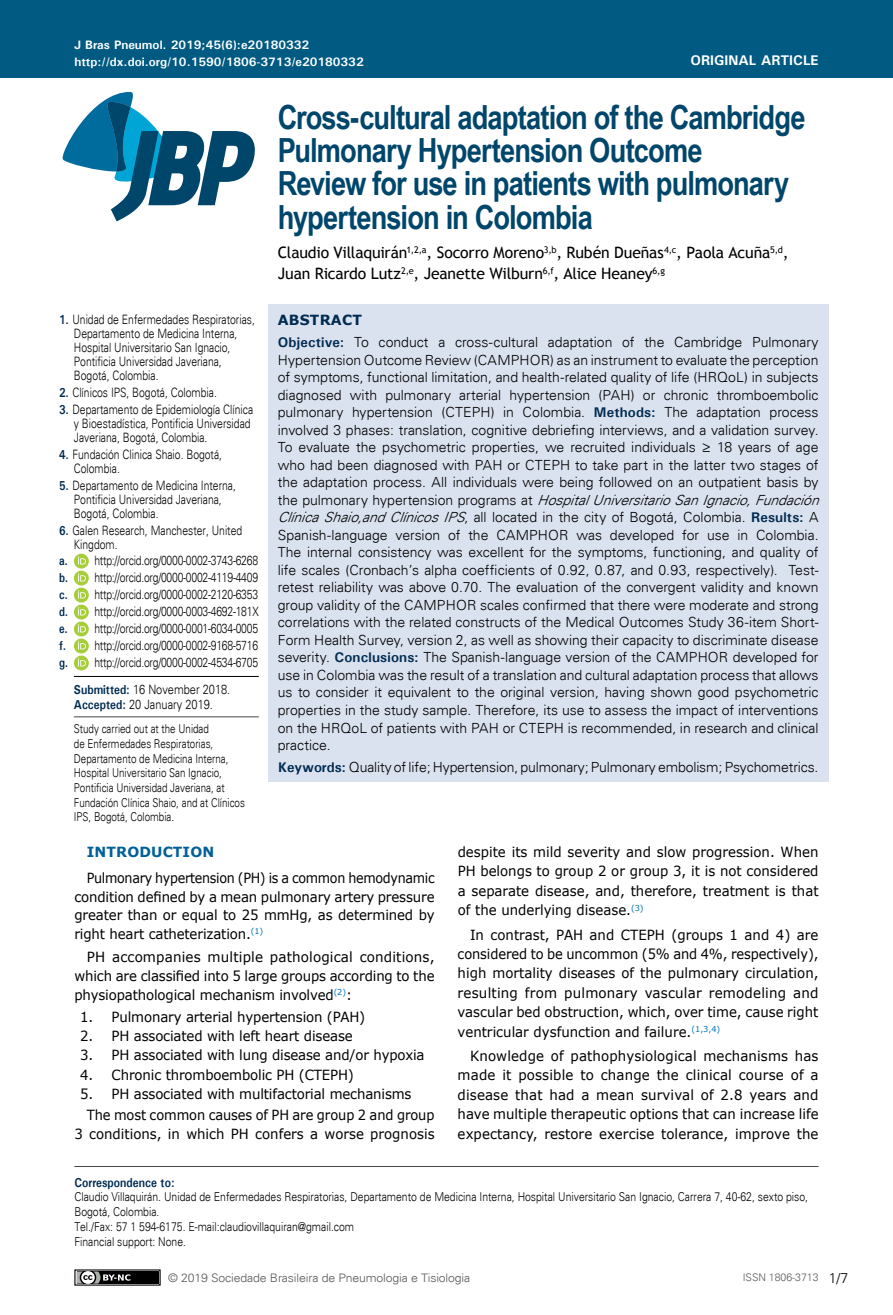
<style>
.page{position:relative;width:893px;height:1315px;background:#fff}
.page>*{position:absolute;margin:0;border:0;box-sizing:border-box;transform-origin:0 0}
.t1{font:700 33.25px/33.2px "Arial Narrow";letter-spacing:-.025em;color:#00466b}
.t2{font:15.75px/21px "Trebuchet MS";letter-spacing:-.015em;color:#000}
.t3{font:300 14px/17.5px "Univers";color:#000}
.t4{font:14px/19.4px "Verdana";letter-spacing:-.01em;color:#000;text-align:justify;scale:.95 1}
.t5{font:14px/19.4px "Verdana";letter-spacing:-.01em;color:#000;text-align:justify;scale:.96 1}
.t6{font:14px/18.6px "Verdana";letter-spacing:-.01em;color:#000;text-align:justify;scale:.91 1}
.t7{font:700 14px "Univers";color:#fff}
.t8{font:700 14px "Verdana";letter-spacing:.01em;color:#01609a}
.t9{font:700 14px "Verdana";letter-spacing:.015em;color:#002b51}
.t10{font:300 12.95px/14px "Univers";color:#000;scale:.8 1}
.t11{font:300 12.95px/14.9px "Univers";color:#000;scale:.85 1}
.t12{font:700 12.95px "Univers";color:#002b51;scale:.85 1}
.t13{font:300 12.25px/14.7px "Univers";color:#000;scale:.85 1}
.t14{font:300 12.25px/14.7px "Univers";color:#000;scale:.8 1}
.t15{font:700 12.25px "Univers";color:#fff}
.t16{font:300 11.72px "Univers";letter-spacing:-.01em;color:#58595b;scale:1.04 1}
.t17{font:300 10.5px "Univers";color:#58595b}
.s1{font-weight:700;color:#002b51}
.s2{font-style:italic}
</style>
<div class="page">
<div style="left:0;top:0;width:893px;height:78px;background:#005a82"></div>
<svg style="left:62px;top:91px;width:193px;height:130px"></svg>
<div style="left:75px;top:1270px;width:85px;height:15px;background:#000"></div>
<div style="left:74px;top:1269px;width:87px;height:16px;border:1px solid #000"></div>
<svg style="left:74px;top:1269px;width:56px;height:17px"></svg>
<div style="left:268px;top:304px;width:560px;height:477px;background:#dbe2ef"></div>
<hr style="left:74px;top:1166px;width:745px;height:1px;background:#464547">
<svg style="left:74px;top:554px;width:14px;height:14px"></svg>
<div style="left:74px;top:554px;width:15px;height:14px;background:#a6ce39;border-radius:50%"></div>
<svg style="left:78px;top:556px;width:8px;height:8px"></svg>
<svg style="left:74px;top:570px;width:15px;height:15px"></svg>
<svg style="left:78px;top:573px;width:8px;height:8px"></svg>
<svg style="left:74px;top:587px;width:15px;height:15px"></svg>
<svg style="left:78px;top:590px;width:8px;height:8px"></svg>
<svg style="left:74px;top:604px;width:15px;height:15px"></svg>
<svg style="left:78px;top:607px;width:8px;height:8px"></svg>
<svg style="left:74px;top:621px;width:15px;height:15px"></svg>
<svg style="left:78px;top:624px;width:8px;height:8px"></svg>
<svg style="left:74px;top:638px;width:15px;height:15px"></svg>
<svg style="left:78px;top:641px;width:8px;height:8px"></svg>
<svg style="left:74px;top:655px;width:15px;height:15px"></svg>
<svg style="left:78px;top:658px;width:8px;height:8px"></svg>
<hr style="left:74px;top:676px;width:185px;height:1px;background:#000">
<hr style="left:74px;top:716px;width:185px;height:1px;background:#464547">
<p class="t15" style="left:74px;top:37px;width:236px">J Bras Pneumol. 2019;45(6):e20180332</p>
<p class="t15" style="left:74px;top:54px;width:291px">http://dx.doi.org/10.1590/1806-3713/e20180332</p>
<p class="t7" style="left:690px;top:52px;width:130px">ORIGINAL ARTICLE</p>
<p class="t10" style="left:74px;top:312px;width:228px;text-indent:-15px"><span class="s1">1.</span> Unidad de Enfermedades Respiratorias, Departamento de Medicina Interna, Hospital Universitario San Ignacio, Pontificia Universidad Javeriana, Bogotá, Colombia.</p>
<p class="t10" style="left:59px;top:385px;width:199px"><span class="s1">2.</span> Clínicos IPS, Bogotá, Colombia.</p>
<p class="t10" style="left:74px;top:402px;width:226px;text-indent:-15px"><span class="s1">3.</span> Departamento de Epidemiología Clínica y Bioestadística, Pontificia Universidad<br>Javeriana, Bogotá, Colombia.</p>
<p class="t10" style="left:74px;top:447px;width:187px;text-indent:-15px"><span class="s1">4.</span> Fundación Clinica Shaio. Bogotá,<br>Colombia.</p>
<p class="t10" style="left:74px;top:478px;width:204px;text-indent:-15px"><span class="s1">5.</span> Departamento de Medicina Interna,<br>Pontificia Universidad Javeriana,<br>Bogotá, Colombia.</p>
<p class="t10" style="left:74px;top:523px;width:212px;text-indent:-15px"><span class="s1">6.</span> Galen Research, Manchester, United<br>Kingdom.</p>
<p class="t10" style="left:59px;top:552px;width:251px;line-height:17px;text-align:justify"><span class="s1">a.</span> http://orcid.org/0000-0002-3743-6268 <span class="s1">b.</span> http://orcid.org/0000-0002-4119-4409 <span class="s1">c.</span> http://orcid.org/0000-0002-2120-6353 <span class="s1">d.</span> http://orcid.org/0000-0003-4692-181X <span class="s1">e.</span> http://orcid.org/0000-0001-6034-0005 <span class="s1">f.</span> http://orcid.org/0000-0002-9168-5716 <span class="s1">g.</span> http://orcid.org/0000-0002-4534-6705</p>
<p class="t11" style="left:74px;top:681px;width:186px"><span class="s1">Submitted:</span> 16 November 2018.<br><span class="s1">Accepted:</span> 20 January 2019.</p>
<p class="t14" style="left:74px;top:721px;width:215px">Study carried out at the Unidad<br>de Enfermedades Respiratorias, Departamento de Medicina Interna, Hospital Universitario San Ignacio, Pontificia Universidad Javeriana, at Fundación Clínica Shaio, and at Clínicos IPS, Bogotá, Colombia.</p>
<h1 class="t1" style="left:278px;top:99px;width:529px">Cross-cultural adaptation of the Cambridge Pulmonary Hypertension Outcome<br>Review for use in patients with pulmonary hypertension in Colombia</h1>
<p class="t2" style="left:278px;top:243px;width:512px">Claudio Villaquirán<sup>1,2,a</sup>, Socorro Moreno<sup>3,b</sup>, Rubén Dueñas<sup>4,c</sup>, Paola Acuña<sup>5,d</sup>,<br>Juan Ricardo Lutz<sup>2,e</sup>, Jeanette Wilburn<sup>6,f</sup>, Alice Heaney<sup>6,g</sup></p>
<p class="t9" style="left:278px;top:310px;width:86px">ABSTRACT</p>
<p class="t3" style="left:278px;top:334px;width:548px"><span class="s1">Objective:</span> To conduct a cross-cultural adaptation of the Cambridge Pulmonary Hypertension Outcome Review (CAMPHOR) as an instrument to evaluate the perception of symptoms, functional limitation, and health-related quality of life (HRQoL) in subjects diagnosed with pulmonary arterial hypertension (PAH) or chronic thromboembolic pulmonary hypertension (CTEPH) in Colombia. <span class="s1">Methods:</span> The adaptation process involved 3 phases: translation, cognitive debriefing interviews, and a validation survey.<br>To evaluate the psychometric properties, we recruited individuals ≥ 18 years of age who had been diagnosed with PAH or CTEPH to take part in the latter two stages of the adaptation process. All individuals were being followed on an outpatient basis by t h e p u l m o n a r y h y p e r t e n s i o n p r o g r a m s a t <span class="s2">HospitalUniversitarioSanIgnacio,Fundación ClínicaShaio,andClínicosIPS</span>, all located in the city of Bogotá, Colombia. <span class="s1">Results:</span> A Spanish-language version of the CAMPHOR was developed for use in Colombia.<br>The internal consistency was excellent for the symptoms, functioning, and quality of life scales (Cronbach’s alpha coefficients of 0.92, 0.87, and 0.93, respectively). Test&shy;retest reliability was above 0.70. The evaluation of the convergent validity and known group validity of the CAMPHOR scales confirmed that there were moderate and strong correlations with the related constructs of the Medical Outcomes Study 36-item Short-Form Health Survey, version 2, as well as showing their capacity to discriminate disease severity. <span class="s1">Conclusions:</span> The Spanish-language version of the CAMPHOR developed for use in Colombia was the result of a translation and cultural adaptation process that allows us to consider it equivalent to the original version, having shown good psychometric properties in the study sample. Therefore, its use to assess the impact of interventions on the HRQoL of patients with PAH or CTEPH is recommended, in research and clinical practice.</p>
<p class="t3" style="left:278px;top:758px;width:542px"><span class="s1">Keywords:</span> Quality of life; Hypertension, pulmonary; Pulmonary embolism; Psychometrics.</p>
<p class="t8" style="left:87px;top:842px;width:129px">INTRODUCTION</p>
<p class="t6" style="left:74px;top:869px;width:397px;text-indent:12px">Pulmonary hypertension (PH) is a common hemodynamic condition defined by a mean pulmonary artery pressure greater than or equal to 25 mmHg, as determined by right heart catheterization.<sup>(1)</sup></p>
<p class="t5" style="left:74px;top:948px;width:377px;line-height:18.6px;text-indent:12px">PH accompanies multiple pathological conditions, which are classified into 5 large groups according to the physiopathological mechanism involved<sup>(2)</sup>:</p>
<p class="t4" style="left:80px;top:1007px;width:302px">1. Pulmonary arterial hypertension (PAH)</p>
<p class="t4" style="left:80px;top:1026px;width:288px">2. PH associated with left heart disease</p>
<p class="t4" style="left:80px;top:1045px;width:364px">3. PH associated with lung disease and/or hypoxia</p>
<p class="t4" style="left:80px;top:1065px;width:290px">4. Chronic thromboembolic PH (CTEPH)</p>
<p class="t4" style="left:87px;top:1083px;width:367px;line-height:21px;text-indent:-7px">5. PH associated with multifactorial mechanisms<br>The most common causes of PH are group 2 and group</p>
<p class="t4" style="left:74px;top:1124px;width:381px">3 conditions, in which PH confers a worse prognosis</p>
<p class="t4" style="left:458px;top:842px;width:381px">despite its mild severity and slow progression. When PH belongs to group 2 or group 3, it is not considered a separate disease, and, therefore, treatment is that of the underlying disease.<sup>(3)</sup></p>
<p class="t4" style="left:458px;top:925px;width:381px;text-indent:12px">In contrast, PAH and CTEPH (groups 1 and 4) are considered to be uncommon (5% and 4%, respectively), high mortality diseases of the pulmonary circulation, resulting from pulmonary vascular remodeling and vascular bed obstruction, which, over time, cause right ventricular dysfunction and failure.<sup>(1,3,4)</sup></p>
<p class="t5" style="left:458px;top:1046px;width:378px;text-indent:12px">Knowledge of pathophysiological mechanisms has made it possible to change the clinical course of a disease that had a mean survival of 2.8 years and have multiple therapeutic options that can increase life expectancy, restore exercise tolerance, improve the</p>
<p class="t12" style="left:74px;top:1174px;width:119px">Correspondence to:</p>
<p class="t13" style="left:74px;top:1189px;width:865px">Claudio Villaquirán. Unidad de Enfermedades Respiratorias, Departamento de Medicina Interna, Hospital Universitario San Ignacio, Carrera 7, 40-62, sexto piso, Bogotá, Colombia.<br>Tel./Fax: 57 1 594-6175. E-mail:claudiovillaquiran@gmail.com<br>Financial support: None.</p>
<p class="t16" style="left:168px;top:1270px;width:292px">© 2019 Sociedade Brasileira de Pneumologia e Tisiologia</p>
<p class="t17" style="left:743px;top:1271px;width:77px">ISSN 1806-3713</p>
<p class="t3" style="left:829px;top:1269px;width:21px">1/7</p>
</div>
